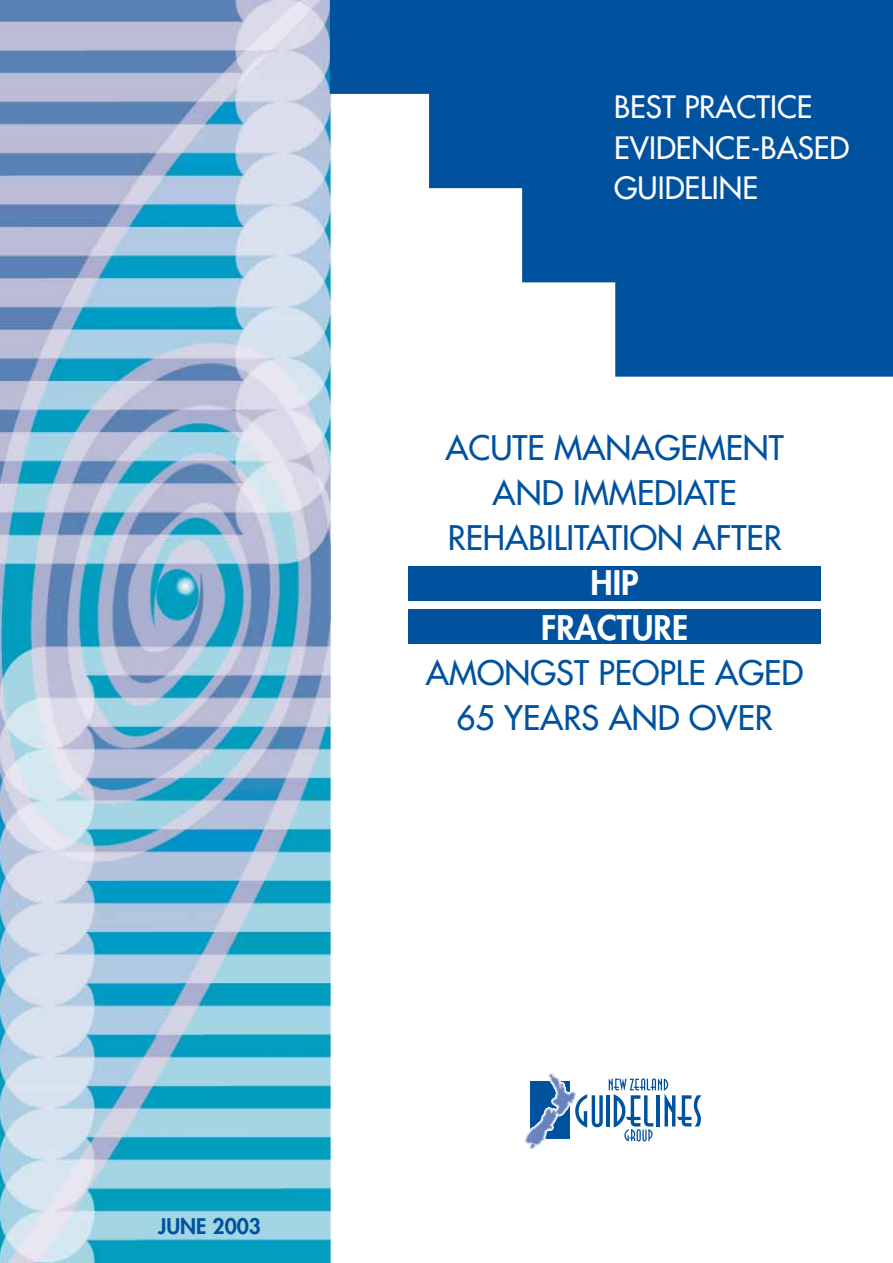
<style>
.page{position:relative;width:893px;height:1263px;background:#fff}
.page>*{position:absolute;margin:0;border:0;box-sizing:border-box;transform-origin:0 0}
.t1{font:33px/45px "Futura";color:#00529f;text-align:center}
.t2{font:800 33px/45px "Futura";color:#fff;text-align:center}
.t3{font:30px/40.5px "Futura";color:#fff}
.t4{font:800 21px "Futura";color:#00529f}
</style>
<div class="page">
<img style="left:0;top:1px;width:333px;height:1262px">
<hr style="left:606px;top:1095px;width:3px;height:32px;background:#00529f">
<svg style="left:608px;top:1078px;width:93px;height:64px"></svg>
<svg style="left:524px;top:1073px;width:78px;height:77px"></svg>
<div style="left:408px;top:609px;width:412px;height:35px;background:#00529f"></div>
<div style="left:408px;top:566px;width:412px;height:35px;background:#00529f"></div>
<svg style="left:330px;top:0;width:562px;height:377px;fill:#00529f"></svg>
<p class="t3" style="left:614px;top:89px;width:237px">BEST PRACTICE<br>EVIDENCE-BASED<br>GUIDELINE</p>
<p class="t1" style="left:445px;top:428px;width:340px">ACUTE MANAGEMENT<br>AND IMMEDIATE<br>REHABILITATION AFTER</p>
<p class="t2" style="left:541px;top:563px;width:149px">HIP<br>FRACTURE</p>
<p class="t1" style="left:426px;top:653px;width:379px">AMONGST PEOPLE AGED<br>65 YEARS AND OVER</p>
<p class="t4" style="left:158px;top:1216px;width:104px">JUNE 2003</p>
</div>
